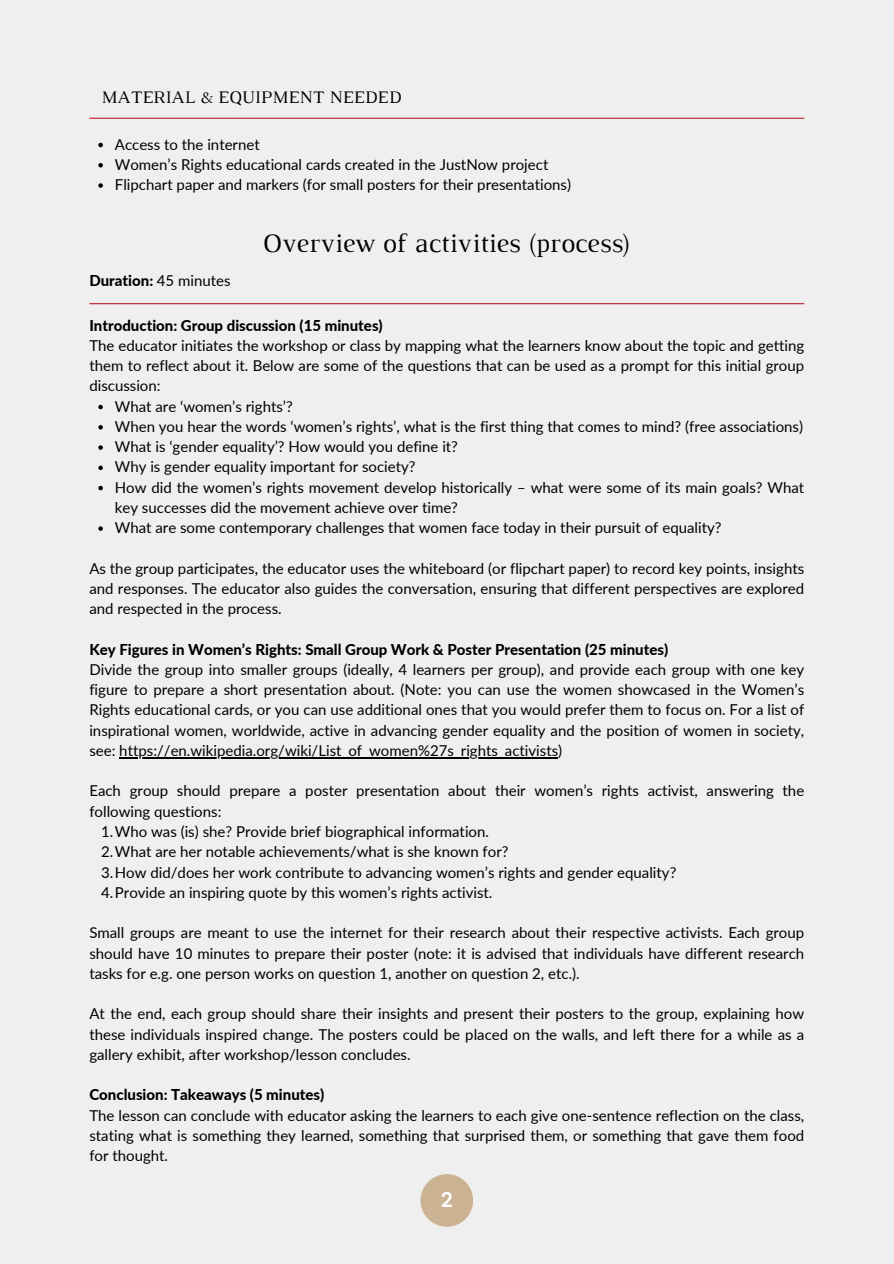
<style>
.page{position:relative;width:894px;height:1264px;background:#fff}
.page>*{position:absolute;margin:0;border:0;box-sizing:border-box;transform-origin:0 0}
.t1{font:27px "Luthier";color:#000}
.t2{font:700 21px "DM Sans";color:#fff}
.t3{font:18px "Luthier";color:#000}
.t4{font:15px/20.2px "Lato";color:#000;text-align:justify}
.t5{font:800 15px "Lato";color:#000}
.s1{font-weight:400}
</style>
<div class="page">
<div style="left:0;top:0;width:893px;height:1263px;background:#efefef"></div>
<div style="left:420px;top:1174px;width:53px;height:52px;background:#cbb292;border-radius:50%"></div>
<hr style="left:89px;top:118px;width:715px;height:1px;background:#bf1e2d">
<svg style="left:98px;top:143px;width:5px;height:4px"></svg>
<svg style="left:98px;top:163px;width:5px;height:4px"></svg>
<svg style="left:98px;top:183px;width:5px;height:5px"></svg>
<hr style="left:89px;top:303px;width:715px;height:1px;background:#bf1e2d">
<svg style="left:98px;top:405px;width:5px;height:4px"></svg>
<svg style="left:98px;top:425px;width:5px;height:4px"></svg>
<svg style="left:98px;top:445px;width:5px;height:5px"></svg>
<svg style="left:98px;top:465px;width:5px;height:5px"></svg>
<svg style="left:98px;top:486px;width:5px;height:4px"></svg>
<svg style="left:98px;top:526px;width:5px;height:5px"></svg>
<hr style="left:119px;top:757px;width:439px;height:1px;background:#000">
<p class="t3" style="left:101px;top:91px;width:301px">MATERIAL &amp; EQUIPMENT NEEDED</p>
<p class="t4" style="left:115px;top:134px;width:146px">Access to the internet</p>
<p class="t4" style="left:115px;top:154px;width:435px">Women’s Rights educational cards created in the JustNow project</p>
<h1 class="t4" style="left:115px;top:174px;width:457px">Flipchart paper and markers (for small posters for their presentations)</h1>
<p class="t5" style="left:89px;top:271px;width:143px">Duration: <span class="s1">45 minutes</span></p>
<p class="t1" style="left:262px;top:233px;width:370px">Overview of activities (process)</p>
<p class="t5" style="left:89px;top:316px;width:295px">Introduction: Group discussion (15 minutes)</p>
<p class="t4" style="left:89px;top:335px;width:716px">The educator initiates the workshop or class by mapping what the learners know about the topic and getting them to reflect about it. Below are some of the questions that can be used as a prompt for this initial group discussion:</p>
<p class="t4" style="left:115px;top:395px;width:179px">What are ‘women’s rights’?</p>
<p class="t4" style="left:115px;top:416px;width:689px">When you hear the words ‘women’s rights’, what is the first thing that comes to mind? (free associations)</p>
<p class="t4" style="left:115px;top:436px;width:344px">What is ‘gender equality’? How would you define it?</p>
<p class="t4" style="left:115px;top:456px;width:302px">Why is gender equality important for society?</p>
<p class="t4" style="left:115px;top:476px;width:690px">How did the women’s rights movement develop historically – what were some of its main goals? What key successes did the movement achieve over time?</p>
<p class="t4" style="left:115px;top:517px;width:608px">What are some contemporary challenges that women face today in their pursuit of equality?</p>
<p class="t4" style="left:89px;top:557px;width:716px">As the group participates, the educator uses the whiteboard (or flipchart paper) to record key points, insights and responses. The educator also guides the conversation, ensuring that different perspectives are explored and respected in the process.</p>
<p class="t5" style="left:89px;top:640px;width:580px">Key Figures in Women’s Rights: Small Group Work &amp; Poster Presentation (25 minutes)</p>
<p class="t4" style="left:89px;top:659px;width:716px">Divide the group into smaller groups (ideally, 4 learners per group), and provide each group with one key figure to prepare a short presentation about. (Note: you can use the women showcased in the Women’s Rights educational cards, or you can use additional ones that you would prefer them to focus on. For a list of inspirational women, worldwide, active in advancing gender equality and the position of women in society, see: https://en.wikipedia.org/wiki/List_of_women%27s_rights_activists)</p>
<p class="t4" style="left:89px;top:780px;width:716px">Each group should prepare a poster presentation about their women’s rights activist, answering the</p>
<p class="t4" style="left:89px;top:800px;width:133px">following questions:</p>
<p class="t4" style="left:101px;top:821px;width:389px">1.Who was (is) she? Provide brief biographical information.</p>
<p class="t4" style="left:101px;top:841px;width:409px">2.What are her notable achievements/what is she known for?</p>
<p class="t4" style="left:101px;top:861px;width:576px">3.How did/does her work contribute to advancing women’s rights and gender equality?</p>
<p class="t4" style="left:101px;top:881px;width:393px">4.Provide an inspiring quote by this women’s rights activist.</p>
<p class="t4" style="left:89px;top:922px;width:716px">Small groups are meant to use the internet for their research about their respective activists. Each group should have 10 minutes to prepare their poster (note: it is advised that individuals have different research tasks for e.g. one person works on question 1, another on question 2, etc.).</p>
<p class="t4" style="left:89px;top:1003px;width:716px">At the end, each group should share their insights and present their posters to the group, explaining how these individuals inspired change. The posters could be placed on the walls, and left there for a while as a gallery exhibit, after workshop/lesson concludes.</p>
<p class="t5" style="left:89px;top:1085px;width:236px">Conclusion: Takeaways (5 minutes)</p>
<p class="t4" style="left:89px;top:1104px;width:716px">The lesson can conclude with educator asking the learners to each give one-sentence reflection on the class, stating what is something they learned, something that surprised them, or something that gave them food for thought.</p>
<h2 class="t2" style="left:440px;top:1186px;width:14px">2</h2>
</div>
